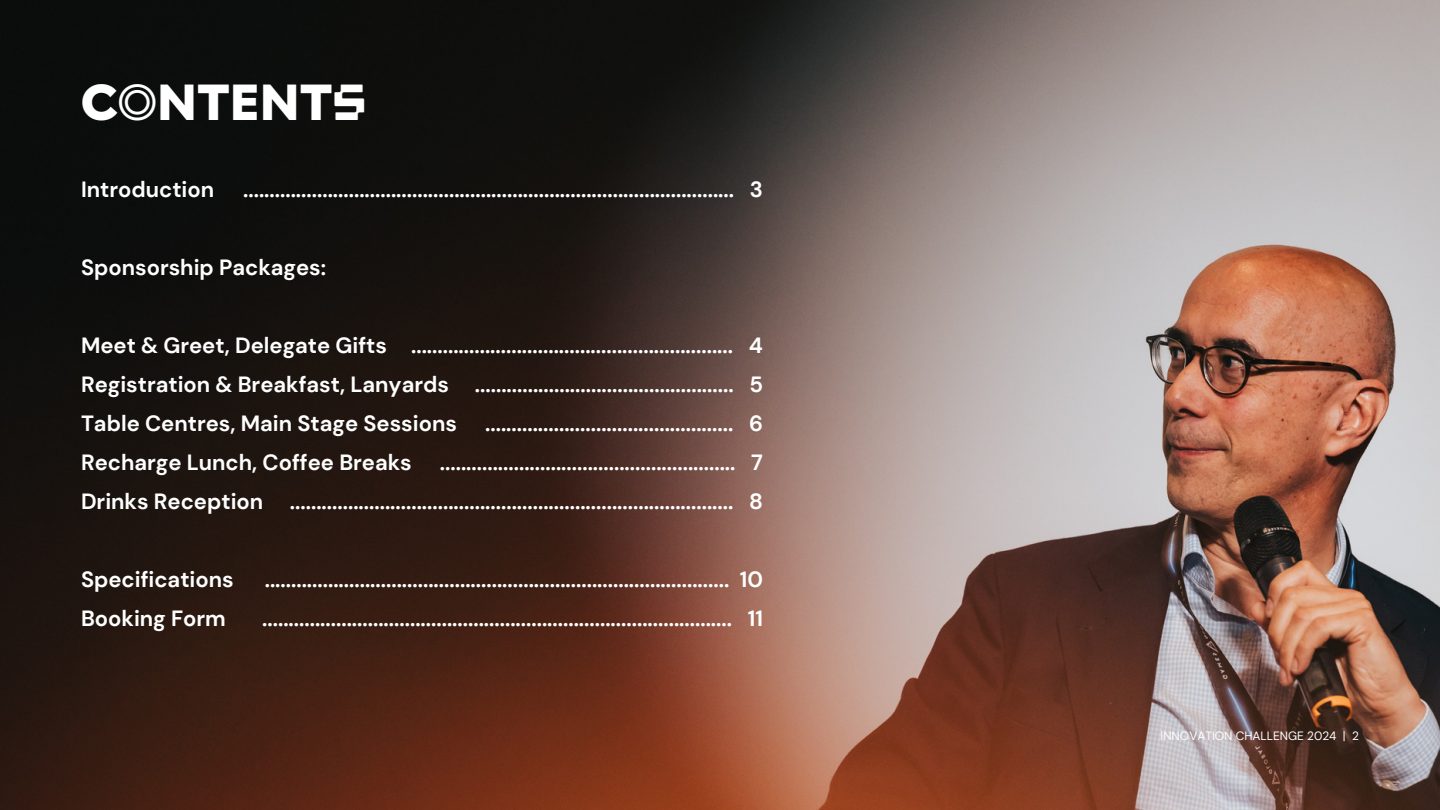
<style>
.page{position:relative;width:1440px;height:810px;background:#fff}
.page>*{position:absolute;margin:0;border:0;box-sizing:border-box;transform-origin:0 0}
.t1{font:42px "Open Mind Display Numerals";color:#fff}
.t2{font:700 22px/39px "DM Sans";color:#fff}
.t3{font:12px "DM Sans";color:#fff}
</style>
<div class="page">
<img style="left:0;top:0;width:1440px;height:810px">
<h1 class="t1" style="left:81px;top:80px;width:287px">CONTENTS</h1>
<h2 class="t2" style="left:81px;top:170px;width:135px">Introduction</h2>
<h2 class="t2" style="left:243px;top:170px;width:521px">............................................................................................. 3</h2>
<h2 class="t2" style="left:81px;top:248px;width:247px">Sponsorship Packages:</h2>
<h2 class="t2" style="left:81px;top:326px;width:377px">Meet &amp; Greet, Delegate Gifts<br>Registration &amp; Breakfast, Lanyards<br>Table Centres, Main Stage Sessions<br>Recharge Lunch, Coffee Breaks<br>Drinks Reception</h2>
<h2 class="t2" style="left:290px;top:326px;width:475px;text-align:right">............................................................. 4 ................................................. 5 ............................................... 6 ........................................................ 7 .................................................................................... 8</h2>
<h2 class="t2" style="left:81px;top:560px;width:154px">Specifications<br>Booking Form</h2>
<p class="t2" style="left:262px;top:560px;width:502px">........................................................................................ 10 ......................................................................................... 11</p>
<h2 class="t3" style="left:1161px;top:728px;width:200px">INNOVATION CHALLENGE 2024 | 2</h2>
</div>
